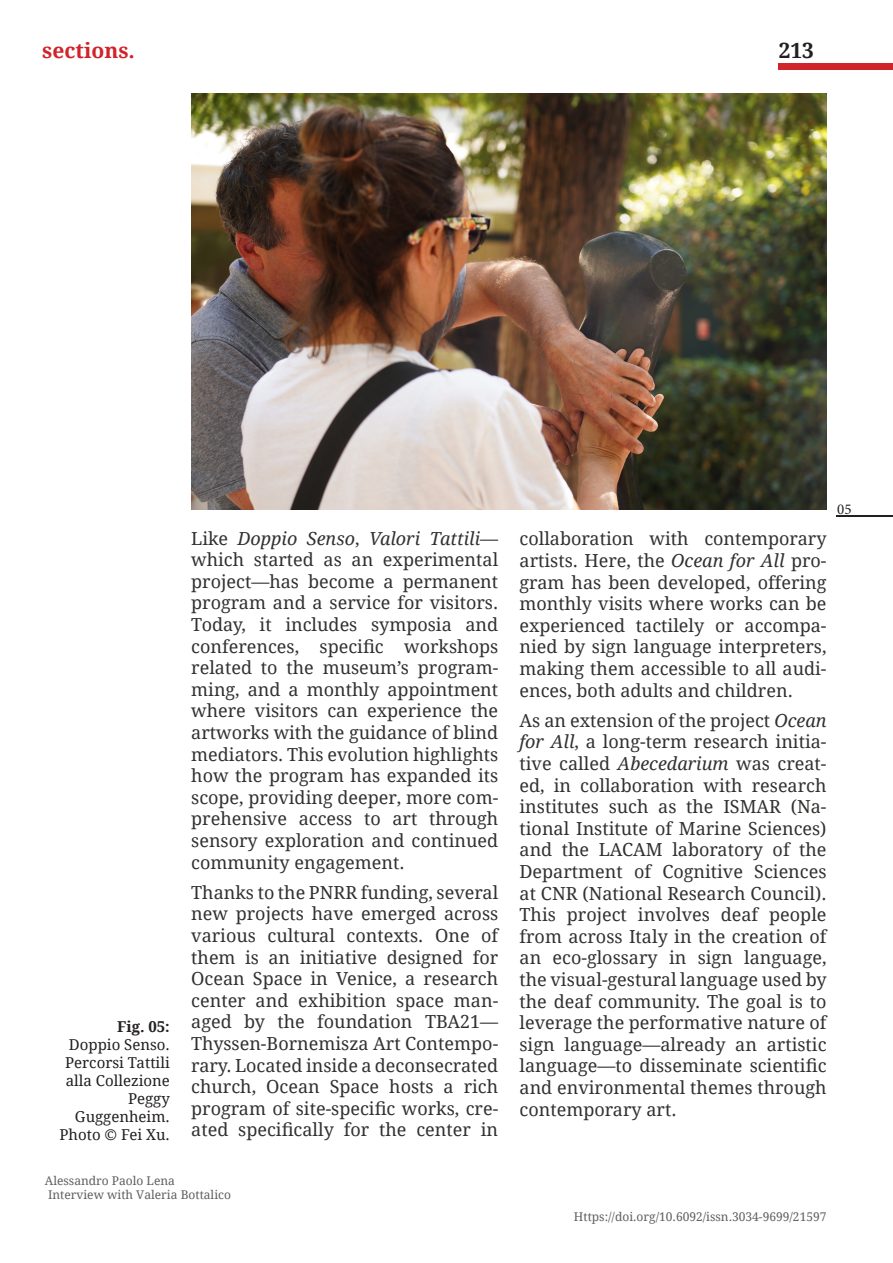
<style>
.page{position:relative;width:893px;height:1263px;background:#fff}
.page>*{position:absolute;margin:0;border:0;box-sizing:border-box;transform-origin:0 0}
.t1{font:700 21px "Droid Serif";color:#d1232a}
.t2{font:700 21px "Droid Serif";color:#231f20}
.TESTO_ARTICOLO{font:18px/21.6px "Droid Serif";color:#323130;text-align:justify}
.Testo_Figure_Destro{font:15px/18px "Droid Serif";color:#231f20;text-align:right}
.Testo_Figure_Destro-2{font:700 15px "Droid Serif";color:#231f20}
.t3{font:15px "Minion Pro";color:#231f20}
.t4{font:12px/14.4px "Droid Serif";color:#5f5f62}
.s1{font-style:italic}
</style>
<div class="page">
<img style="left:191px;top:94px;width:635px;height:415px">
<div style="left:779px;top:64px;width:114px;height:6px;background:#d1232a"></div>
<hr style="left:836px;top:515px;width:57px;height:2px;background:#231f20">
<p class="t1" style="left:42px;top:35px;width:94px">sections.</p>
<p class="t2" style="left:779px;top:35px;width:37px">213</p>
<p class="Testo_Figure_Destro-2" style="left:117px;top:1016px;width:54px">Fig. 05:</p>
<p class="Testo_Figure_Destro" style="left:65px;top:1035px;width:106px">Doppio Senso.<br>Percorsi Tattili alla Collezione<br>Peggy</p>
<p class="Testo_Figure_Destro" style="left:75px;top:1107px;width:96px">Guggenheim.</p>
<p class="Testo_Figure_Destro" style="left:60px;top:1125px;width:112px">Photo © Fei Xu.</p>
<p class="TESTO_ARTICOLO" style="left:191px;top:527px;width:309px">Like <span class="s1">Doppio Senso</span>, <span class="s1">Valori Tattili</span>— which started as an experimental project—has become a permanent program and a service for visitors.<br>Today, it includes symposia and conferences, specific workshops related to the museum’s program&shy;ming, and a monthly appointment where visitors can experience the artworks with the guidance of blind mediators. This evolution highlights how the program has expanded its scope, providing deeper, more com&shy;prehensive access to art through sensory exploration and continued community engagement.</p>
<p class="TESTO_ARTICOLO" style="left:191px;top:881px;width:309px">Thanks to the PNRR funding, several new projects have emerged across various cultural contexts. One of them is an initiative designed for Ocean Space in Venice, a research center and exhibition space man&shy;aged by the foundation TBA21— Thyssen-Bornemisza Art Contempo&shy;rary. Located inside a deconsecrated church, Ocean Space hosts a rich program of site-specific works, cre&shy;ated specifically for the center in</p>
<p class="t4" style="left:45px;top:1173px;width:188px">Alessandro Paolo Lena<br>Interview with Valeria Bottalico</p>
<p class="TESTO_ARTICOLO" style="left:519px;top:528px;width:308px">collaboration with contemporary artists. Here, the <span class="s1">Ocean for All</span> pro&shy;gram has been developed, offering monthly visits where works can be experienced tactilely or accompa&shy;nied by sign language interpreters, making them accessible to all audi&shy;ences, both adults and children.</p>
<p class="TESTO_ARTICOLO" style="left:519px;top:709px;width:309px">As an extension of the project <span class="s1">Ocean for All</span>, a long-term research initia&shy;tive called <span class="s1">Abecedarium</span> was creat&shy;ed, in collaboration with research institutes such as the ISMAR (Na&shy;tional Institute of Marine Sciences) and the LACAM laboratory of the Department of Cognitive Sciences at CNR (National Research Council).<br>This project involves deaf people from across Italy in the creation of an eco-glossary in sign language, the visual-gestural language used by the deaf community. The goal is to leverage the performative nature of sign language—already an artistic language—to disseminate scientific and environmental themes through contemporary art.</p>
<p class="t3" style="left:837px;top:499px;width:16px">05</p>
<p class="t4" style="left:574px;top:1209px;width:254px">Https://doi.org/10.6092/issn.3034-9699/21597</p>
</div>
